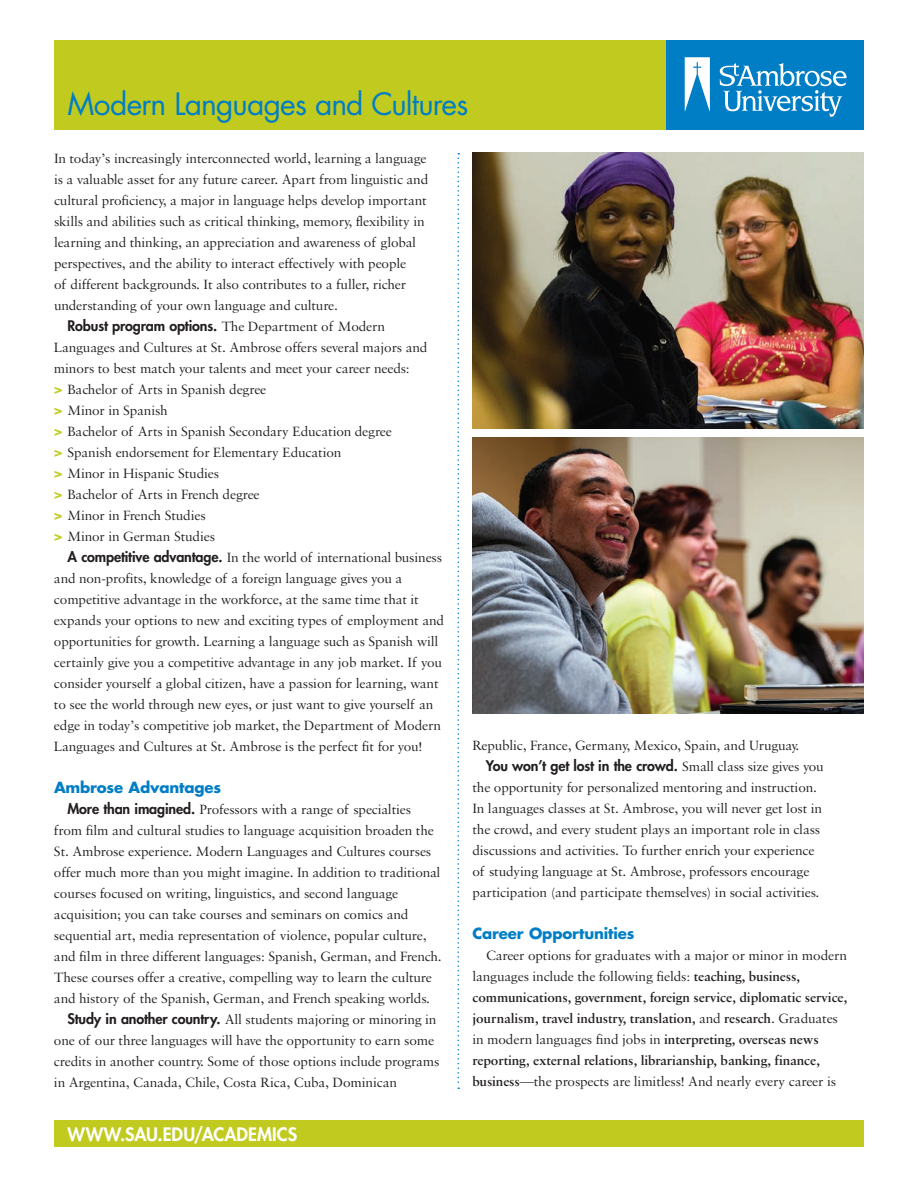
<style>
.page{position:relative;width:918px;height:1188px;background:#fff}
.page>*{position:absolute;margin:0;border:0;box-sizing:border-box;transform-origin:0 0}
.MAIN_header{font:30px "Futura Std";letter-spacing:-.03em;color:#007ec5}
.MAIN_footer{font:800 18px "Futura Std";letter-spacing:.005em;color:#fff}
.head{font:700 15px "Futura Std";letter-spacing:-.01em;color:#007ec5}
.graph2{font:14.25px/21px "Sabon MT Pro";letter-spacing:-.01em;color:#231f20}
.intrograph{font:14.25px/21px "Sabon MT Pro";letter-spacing:-.01em;color:#231f20}
.graph2-2{font:600 14.25px/21px "Sabon MT Pro";letter-spacing:-.01em;color:#231f20}
.s1{font-family:"Futura Std";font-weight:800}
.s2{font-family:"Futura Std";font-weight:800;color:#c2cc21}
.s3{font-weight:400}
</style>
<div class="page">
<img style="left:472px;top:153px;width:392px;height:276px">
<img style="left:472px;top:438px;width:392px;height:276px">
<div style="left:54px;top:40px;width:612px;height:90px;background:#c1cb1f"></div>
<svg style="left:458px;top:153px;width:1px;height:936px"></svg>
<div style="left:666px;top:40px;width:198px;height:90px;background:#007ec5"></div>
<svg style="left:685px;top:57px;width:25px;height:54px"></svg>
<svg style="left:720px;top:63px;width:127px;height:54px"></svg>
<div style="left:54px;top:1120px;width:810px;height:28px;background:#c1cb1f"></div>
<p class="MAIN_header" style="left:68px;top:85px;width:402px">Modern Languages and Cultures</p>
<p class="intrograph" style="left:54px;top:148px;width:376px">In today’s increasingly interconnected world, learning a language is a valuable asset for any future career. Apart from linguistic and cultural proficiency, a major in language helps develop important skills and abilities such as critical thinking, memory, flexibility in learning and thinking, an appreciation and awareness of global perspectives, and the ability to interact effectively with people<br>of different backgrounds. It also contributes to a fuller, richer understanding of your own language and culture.</p>
<p class="graph2" style="left:54px;top:316px;width:375px;text-indent:14px"><span class="s1">Robust program options.</span> The Department of Modern<br>Languages and Cultures at St. Ambrose offers several majors and minors to best match your talents and meet your career needs:</p>
<p class="graph2" style="left:54px;top:379px;width:214px"><span class="s2">&gt;</span> Bachelor of Arts in Spanish degree</p>
<p class="graph2" style="left:54px;top:400px;width:115px"><span class="s2">&gt;</span> Minor in Spanish</p>
<p class="graph2" style="left:54px;top:421px;width:340px"><span class="s2">&gt;</span> Bachelor of Arts in Spanish Secondary Education degree</p>
<p class="graph2" style="left:54px;top:442px;width:289px"><span class="s2">&gt;</span> Spanish endorsement for Elementary Education</p>
<p class="graph2" style="left:54px;top:463px;width:167px"><span class="s2">&gt;</span> Minor in Hispanic Studies</p>
<p class="graph2" style="left:54px;top:484px;width:207px"><span class="s2">&gt;</span> Bachelor of Arts in French degree</p>
<p class="graph2" style="left:54px;top:505px;width:153px"><span class="s2">&gt;</span> Minor in French Studies</p>
<p class="graph2" style="left:54px;top:526px;width:163px"><span class="s2">&gt;</span> Minor in German Studies</p>
<p class="graph2" style="left:54px;top:547px;width:392px;text-indent:14px"><span class="s1">A competitive advantage.</span> In the world of international business and non-profits, knowledge of a foreign language gives you a competitive advantage in the workforce, at the same time that it expands your options to new and exciting types of employment and opportunities for growth. Learning a language such as Spanish will certainly give you a competitive advantage in any job market. If you consider yourself a global citizen, have a passion for learning, want to see the world through new eyes, or just want to give yourself an edge in today’s competitive job market, the Department of Modern Languages and Cultures at St. Ambrose is the perfect fit for you!</p>
<p class="head" style="left:54px;top:778px;width:169px">Ambrose Advantages</p>
<p class="graph2" style="left:54px;top:799px;width:389px;text-indent:14px"><span class="s1">More than imagined.</span> Professors with a range of specialties from film and cultural studies to language acquisition broaden the St. Ambrose experience. Modern Languages and Cultures courses offer much more than you might imagine. In addition to traditional courses focused on writing, linguistics, and second language acquisition; you can take courses and seminars on comics and sequential art, media representation of violence, popular culture, and film in three different languages: Spanish, German, and French.<br>These courses offer a creative, compelling way to learn the culture and history of the Spanish, German, and French speaking worlds.</p>
<p class="graph2" style="left:54px;top:1009px;width:387px;text-indent:14px"><span class="s1">Study in another country.</span> All students majoring or minoring in one of our three languages will have the opportunity to earn some credits in another country. Some of those options include programs in Argentina, Canada, Chile, Costa Rica, Cuba, Dominican</p>
<p class="MAIN_footer" style="left:68px;top:1123px;width:231px">WWW.SAU.EDU/ACADEMICS</p>
<p class="graph2" style="left:472px;top:735px;width:328px">Republic, France, Germany, Mexico, Spain, and Uruguay.</p>
<p class="graph2" style="left:472px;top:756px;width:353px;text-indent:13px"><span class="s1">You won’t get lost in the crowd.</span> Small class size gives you the opportunity for personalized mentoring and instruction.<br>In languages classes at St. Ambrose, you will never get lost in the crowd, and every student plays an important role in class discussions and activities. To further enrich your experience of studying language at St. Ambrose, professors encourage participation (and participate themselves) in social activities.</p>
<p class="head" style="left:472px;top:924px;width:164px">Career Opportunities</p>
<p class="graph2-2" style="left:473px;top:945px;width:376px;text-indent:13px"><span class="s3">Career options for graduates with a major or minor in modern languages include the following fields:</span> teaching, business, communications, government, foreign service, diplomatic service, journalism, travel industry, translation, <span class="s3">and</span> research<span class="s3">. Graduates in modern languages find jobs in</span> interpreting, overseas news reporting, external relations, librarianship, banking, finance, business<span class="s3">—the prospects are limitless! And nearly every career is</span></p>
</div>
